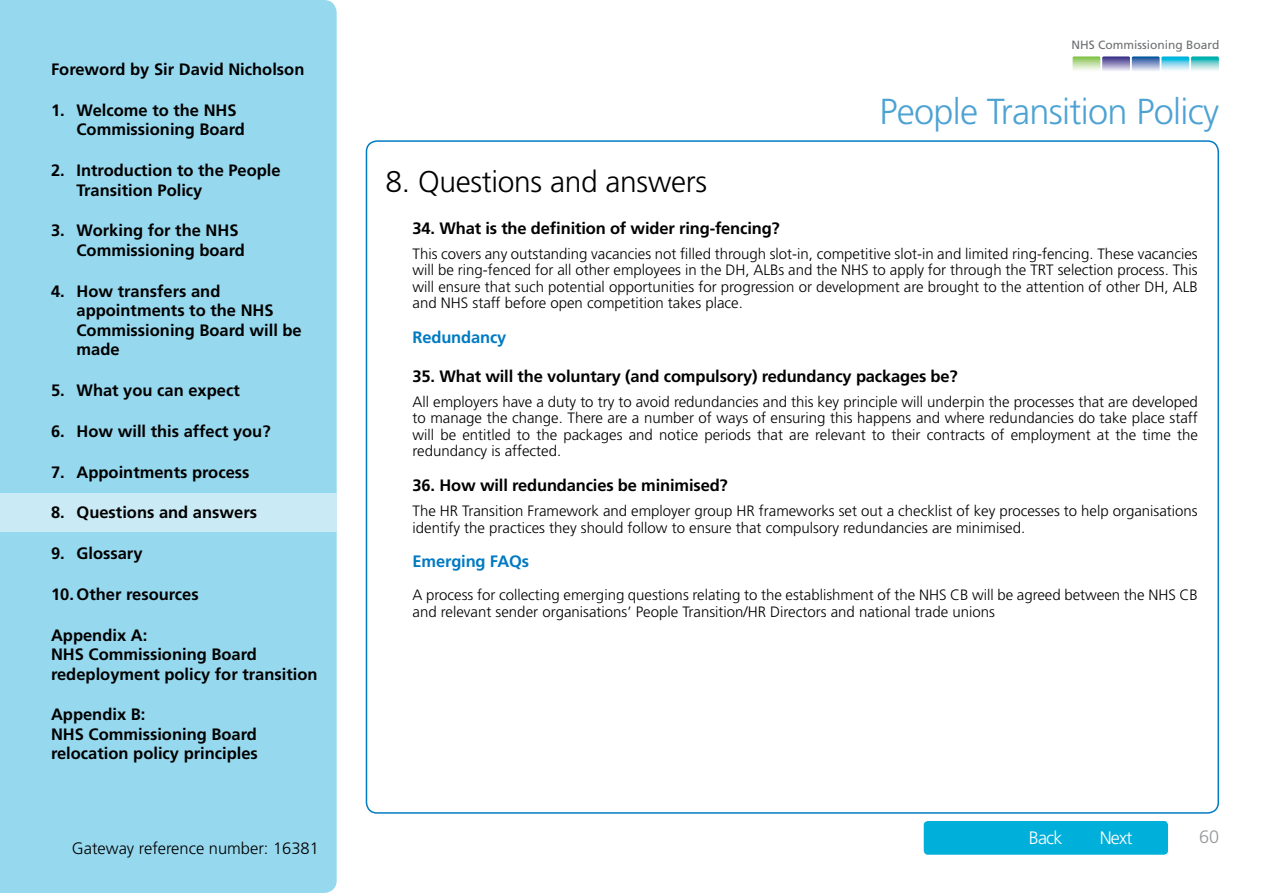
<style>
.page{position:relative;width:1263px;height:893px;background:#fff}
.page>*{position:absolute;margin:0;border:0;box-sizing:border-box;transform-origin:0 0}
.t1{font:300 36.15px "Frutiger";letter-spacing:-.02em;color:#4da2d4}
.t2{font:300 30px "Frutiger";letter-spacing:-.01em;color:#000}
.t3{font:300 18px "Frutiger";letter-spacing:-.04em;color:#fff}
.t4{font:300 18px "Frutiger";color:#939598}
.t5{font:700 16.5px/19.5px "Frutiger";color:#000}
.t6{font:300 16.5px "Frutiger";color:#000}
.t7{font:700 16.5px "Frutiger";letter-spacing:-.01em;color:#007ac2}
.t8{font:300 15px/16.5px "Frutiger";color:#000;text-align:justify}
.t9{font:12px "Frutiger";color:#6d6f71}
</style>
<div class="page">
<div style="left:0;top:0;width:337px;height:893px;background:#96d8ee"></div>
<div style="left:924px;top:821px;width:244px;height:34px;background:#00afda;border-radius:4px"></div>
<svg style="left:1072px;top:56px;width:147px;height:15px;background:#98c2cc"></svg>
<div style="left:0;top:493px;width:337px;height:38px;background:#caeaf5"></div>
<p class="t5" style="left:51px;top:60px;width:255px">Foreword by Sir David Nicholson</p>
<p class="t5" style="left:77px;top:100px;width:170px;text-indent:-26px">1. Welcome to the NHS<br>Commissioning Board</p>
<p class="t5" style="left:77px;top:161px;width:206px;text-indent:-26px">2. Introduction to the People<br>Transition Policy</p>
<p class="t5" style="left:77px;top:221px;width:170px;text-indent:-26px">3. Working for the NHS<br>Commissioning board</p>
<p class="t5" style="left:77px;top:281px;width:227px;text-indent:-26px">4. How transfers and appointments to the NHS<br>Commissioning Board will be made</p>
<p class="t5" style="left:51px;top:380px;width:190px">5. What you can expect</p>
<p class="t5" style="left:51px;top:421px;width:221px">6. How will this affect you?</p>
<p class="t5" style="left:51px;top:462px;width:200px">7. Appointments process</p>
<p class="t5" style="left:51px;top:503px;width:208px">8. Questions and answers</p>
<p class="t5" style="left:51px;top:543px;width:93px">9. Glossary</p>
<p class="t5" style="left:51px;top:584px;width:149px">10. Other resources</p>
<p class="t5" style="left:51px;top:625px;width:268px">Appendix A:<br>NHS Commissioning Board redeployment policy for transition</p>
<p class="t5" style="left:51px;top:705px;width:208px">Appendix B:<br>NHS Commissioning Board relocation policy principles</p>
<p class="t6" style="left:72px;top:839px;width:248px">Gateway reference number: 16381</p>
<p class="t9" style="left:1071px;top:38px;width:150px">NHS Commissioning Board</p>
<p class="t1" style="left:879px;top:91px;width:341px">People Transition Policy</p>
<p class="t2" style="left:386px;top:165px;width:323px">8. Questions and answers</p>
<p class="t5" style="left:413px;top:218px;width:369px">34. What is the definition of wider ring-fencing?</p>
<p class="t8" style="left:413px;top:245px;width:787px">This covers any outstanding vacancies not filled through slot-in, competitive slot-in and limited ring-fencing. These vacancies will be ring-fenced for all other employees in the DH, ALBs and the NHS to apply for through the TRT selection process. This will ensure that such potential opportunities for progression or development are brought to the attention of other DH, ALB and NHS staff before open competition takes place.</p>
<p class="t7" style="left:413px;top:328px;width:95px">Redundancy</p>
<p class="t5" style="left:413px;top:366px;width:547px">35. What will the voluntary (and compulsory) redundancy packages be?</p>
<p class="t8" style="left:413px;top:393px;width:787px">All employers have a duty to try to avoid redundancies and this key principle will underpin the processes that are developed to manage the change. There are a number of ways of ensuring this happens and where redundancies do take place staff will be entitled to the packages and notice periods that are relevant to their contracts of employment at the time the redundancy is affected.</p>
<p class="t5" style="left:413px;top:475px;width:317px">36. How will redundancies be minimised?</p>
<p class="t8" style="left:413px;top:502px;width:787px">The HR Transition Framework and employer group HR frameworks set out a checklist of key processes to help organisations identify the practices they should follow to ensure that compulsory redundancies are minimised.</p>
<p class="t7" style="left:413px;top:552px;width:118px">Emerging FAQs</p>
<p class="t8" style="left:413px;top:586px;width:787px">A process for collecting emerging questions relating to the establishment of the NHS CB will be agreed between the NHS CB and relevant sender organisations’ People Transition/HR Directors and national trade unions</p>
<p class="t3" style="left:1029px;top:827px;width:35px">Back</p>
<p class="t3" style="left:1100px;top:827px;width:34px">Next</p>
<p class="t4" style="left:1199px;top:827px;width:22px">60</p>
</div>
